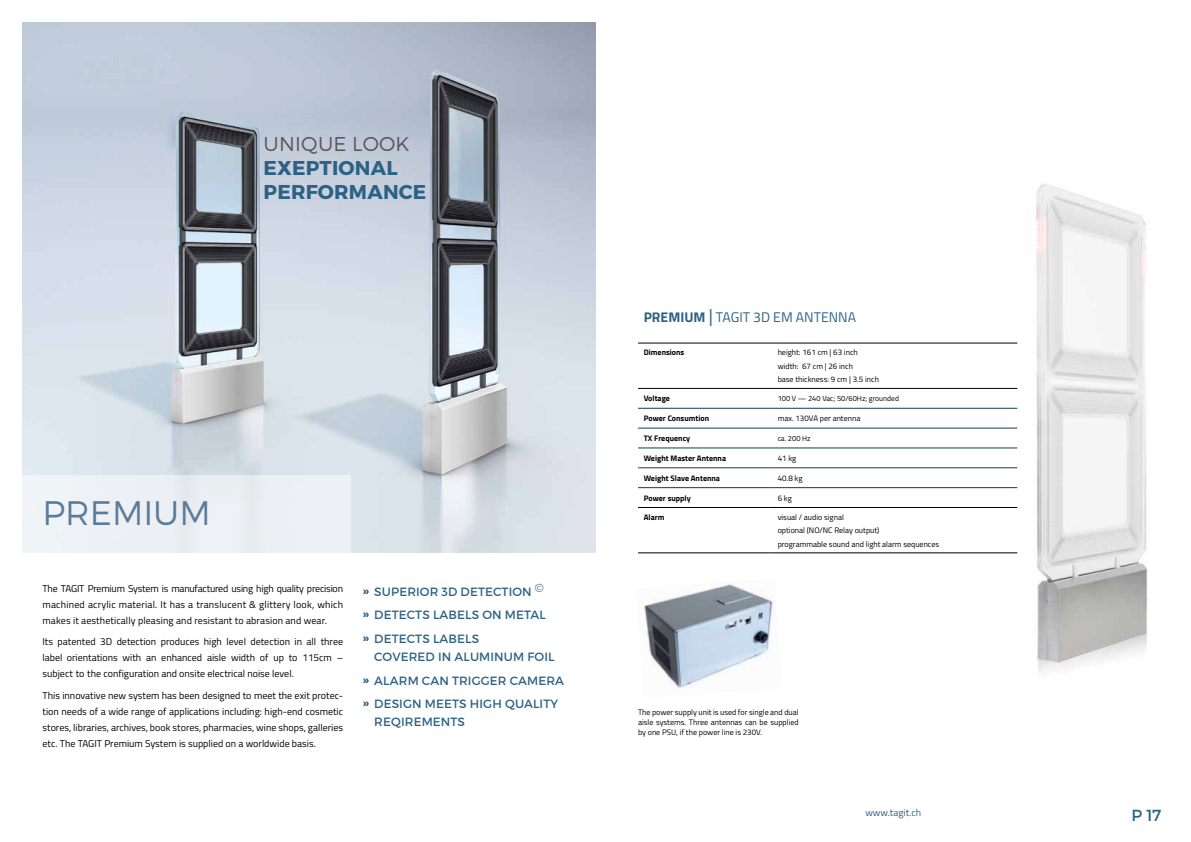
<style>
.page{position:relative;width:1191px;height:842px;background:#fff}
.page>*{position:absolute;margin:0;border:0;box-sizing:border-box;transform-origin:0 0}
.t1{font:300 34px "Montserrat";color:#5a7b9b}
.t2{font:700 20px/24px "Montserrat";letter-spacing:.01em;color:#2c6285}
.t3{font:300 20px "Montserrat";letter-spacing:.01em;color:#575756}
.t4{font:16px "Montserrat";color:#2c6285}
.t5{font:14px "Titillium";color:#2c6285}
.t6{font:12px/23.7px "Montserrat";letter-spacing:.01em;color:#2c6285}
.t7{font:10px/16px "Titillium";color:#010202;text-align:justify}
.t8{font:10px "Titillium";color:#2c6285}
.t9{font:8px/13.3px "Titillium";color:#000}
.t10{font:8px/10px "Titillium";color:#010202;text-align:justify}
.t11{font:700 8px "Titillium";color:#000}
.t12{font:7.5px "Titillium";color:#000}
.s1{font-weight:700}
.s2{font-size:18px}
</style>
<div class="page">
<img style="left:23px;top:23px;width:572px;height:530px">
<img style="left:1017px;top:184px;width:131px;height:487px">
<hr style="left:638px;top:408px;width:131px;height:1px;background:#123e50">
<hr style="left:769px;top:408px;width:248px;height:1px;background:#123e50">
<hr style="left:638px;top:448px;width:131px;height:1px;background:#123e50">
<hr style="left:769px;top:448px;width:248px;height:1px;background:#123e50">
<hr style="left:638px;top:428px;width:131px;height:1px;background:#123e50">
<hr style="left:769px;top:428px;width:248px;height:1px;background:#123e50">
<hr style="left:638px;top:468px;width:131px;height:1px;background:#123e50">
<hr style="left:769px;top:468px;width:248px;height:1px;background:#123e50">
<hr style="left:638px;top:487px;width:131px;height:1px;background:#123e50">
<hr style="left:769px;top:487px;width:248px;height:1px;background:#123e50">
<hr style="left:638px;top:343px;width:131px;height:1px;background:#000">
<hr style="left:769px;top:343px;width:248px;height:1px;background:#000">
<hr style="left:638px;top:388px;width:131px;height:1px;background:#000">
<hr style="left:769px;top:388px;width:248px;height:1px;background:#000">
<hr style="left:638px;top:507px;width:131px;height:1px;background:#000">
<hr style="left:769px;top:507px;width:248px;height:1px;background:#000">
<hr style="left:638px;top:553px;width:131px;height:1px;background:#000">
<hr style="left:769px;top:553px;width:248px;height:1px;background:#000">
<img style="left:644px;top:584px;width:130px;height:105px">
<div style="left:17px;top:475px;width:333px;height:85px;background:linear-gradient(to bottom,#eaeef3,#f2f5f8)"></div>
<h2 class="t3" style="left:263px;top:132px;width:147px">UNIQUE LOOK</h2>
<h2 class="t2" style="left:263px;top:156px;width:164px">EXEPTIONAL<br>PERFORMANCE</h2>
<h1 class="t1" style="left:43px;top:492px;width:170px">PREMIUM</h1>
<p class="t7" style="left:43px;top:579px;width:302px">The TAGIT Premium System is manufactured using high quality precision machined acrylic material. It has a translucent &amp; glittery look, which makes it aesthetically pleasing and resistant to abrasion and wear.</p>
<p class="t7" style="left:43px;top:633px;width:302px">Its patented 3D detection produces high level detection in all three label orientations with an enhanced aisle width of up to 115cm – subject to the configuration and onsite electrical noise level.</p>
<p class="t7" style="left:43px;top:687px;width:302px">This innovative new system has been designed to meet the exit protec&shy;tion needs of a wide range of applications including: high-end cosmetic stores, libraries, archives, book stores, pharmacies, wine shops, galleries etc. The TAGIT Premium System is supplied on a worldwide basis.</p>
<p class="t6" style="left:363px;top:579px;width:184px"><span class="s1">»</span> SUPERIOR 3D DETECTION <sup>© </sup><span class="s1">»</span> DETECTS LABELS ON METAL <span class="s1">»</span> DETECTS LABELS</p>
<p class="t6" style="left:363px;top:645px;width:203px;text-align:center">COVERED IN ALUMINUM FOIL<br><span class="s1">»</span> ALARM CAN TRIGGER CAMERA <span class="s1">»</span> DESIGN MEETS HIGH QUALITY</p>
<p class="t6" style="left:374px;top:710px;width:92px">REQIREMENTS</p>
<h3 class="t5" style="left:643px;top:307px;width:214px"><span class="s1">PREMIUM</span> <span class="s2">|</span> TAGIT 3D EM ANTENNA</h3>
<p class="t11" style="left:643px;top:346px;width:42px">Dimensions</p>
<p class="t9" style="left:777px;top:346px;width:103px">height: 161 cm | 63 inch width: 67 cm | 26 inch<br>base thickness: 9 cm | 3.5 inch</p>
<p class="t11" style="left:643px;top:392px;width:28px">Voltage</p>
<p class="t12" style="left:777px;top:393px;width:123px">100 V — 240 Vac; 50/60Hz; grounded</p>
<p class="t11" style="left:643px;top:412px;width:67px">Power Consumtion</p>
<p class="t9" style="left:777px;top:411px;width:84px">max. 130VA per antenna</p>
<p class="t11" style="left:643px;top:432px;width:48px">TX Frequency</p>
<p class="t12" style="left:777px;top:433px;width:35px">ca. 200 Hz</p>
<p class="t11" style="left:643px;top:452px;width:84px">Weight Master Antenna</p>
<p class="t9" style="left:777px;top:451px;width:20px">41 kg</p>
<p class="t11" style="left:643px;top:472px;width:78px">Weight Slave Antenna</p>
<p class="t9" style="left:777px;top:471px;width:26px">40.8 kg</p>
<p class="t11" style="left:643px;top:492px;width:49px">Power supply</p>
<p class="t9" style="left:777px;top:491px;width:16px">6 kg</p>
<p class="t11" style="left:643px;top:511px;width:22px">Alarm</p>
<p class="t9" style="left:777px;top:510px;width:163px">visual / audio signal<br>optional (NO/NC Relay output)<br>programmable sound and light alarm sequences</p>
<p class="t10" style="left:638px;top:707px;width:162px">The power supply unit is used for single and dual aisle systems. Three antennas can be supplied by one PSU, if the power line is 230V.</p>
<p class="t8" style="left:865px;top:806px;width:57px">www.tagit.ch</p>
<h3 class="t4" style="left:1131px;top:805px;width:31px">P 17</h3>
</div>
